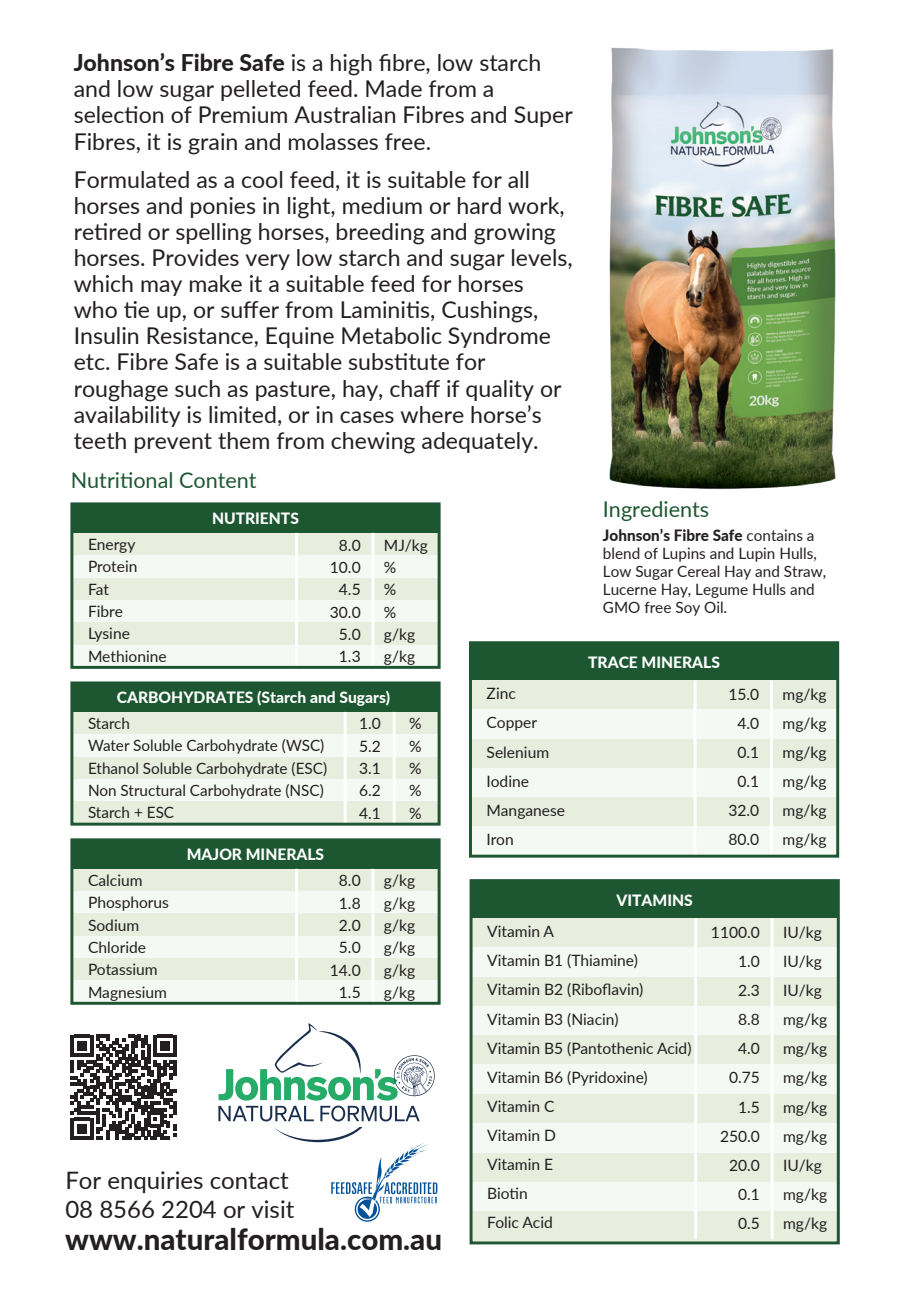
<style>
.page{position:relative;width:910px;height:1293px;background:#fff}
.page>*{position:absolute;margin:0;border:0;box-sizing:border-box;transform-origin:0 0}
.t1{font:800 29.4px "Lato";color:#231f20}
.t2{font:24px/28.8px "Lato";color:#231f20}
.t3{font:23.1px/26.1px "Lato";color:#231f20}
.t4{font:21.6px "Lato";color:#1d5732}
.t5{font:15.6px/29.1px "Lato";color:#231f20}
.t6{font:800 15.6px "Lato";color:#fff}
.s1{font-weight:800}
</style>
<div class="page">
<div style="left:72px;top:683px;width:367px;height:29px;background:#1d5732"></div>
<div style="left:72px;top:712px;width:367px;height:22px;background:#e7eede"></div>
<div style="left:72px;top:734px;width:367px;height:23px;background:#f5f9f3"></div>
<div style="left:72px;top:756px;width:367px;height:23px;background:#e7eede"></div>
<div style="left:72px;top:779px;width:367px;height:22px;background:#f5f9f3"></div>
<div style="left:72px;top:801px;width:367px;height:23px;background:#e7eede"></div>
<hr style="left:344px;top:712px;width:3px;height:112px;background:#fff">
<hr style="left:393px;top:712px;width:3px;height:112px;background:#fff">
<div style="left:70px;top:681px;width:371px;height:144px;border:3px solid #1d5732"></div>
<div style="left:72px;top:504px;width:367px;height:29px;background:#1d5732"></div>
<div style="left:72px;top:533px;width:367px;height:22px;background:#e7eede"></div>
<div style="left:72px;top:555px;width:367px;height:23px;background:#f5f9f3"></div>
<div style="left:72px;top:577px;width:367px;height:23px;background:#e7eede"></div>
<div style="left:72px;top:600px;width:367px;height:22px;background:#f5f9f3"></div>
<div style="left:72px;top:622px;width:367px;height:23px;background:#e7eede"></div>
<div style="left:72px;top:644px;width:367px;height:23px;background:#f5f9f3"></div>
<hr style="left:295px;top:533px;width:3px;height:135px;background:#fff">
<hr style="left:371px;top:533px;width:3px;height:135px;background:#fff">
<div style="left:70px;top:502px;width:371px;height:167px;border:3px solid #1d5732"></div>
<div style="left:72px;top:840px;width:367px;height:29px;background:#1d5732"></div>
<div style="left:72px;top:869px;width:367px;height:22px;background:#e7eede"></div>
<div style="left:72px;top:891px;width:367px;height:23px;background:#f5f9f3"></div>
<div style="left:72px;top:913px;width:367px;height:23px;background:#e7eede"></div>
<div style="left:72px;top:936px;width:367px;height:22px;background:#f5f9f3"></div>
<div style="left:72px;top:958px;width:367px;height:23px;background:#e7eede"></div>
<div style="left:72px;top:980px;width:367px;height:23px;background:#f5f9f3"></div>
<hr style="left:295px;top:869px;width:3px;height:134px;background:#fff">
<hr style="left:371px;top:869px;width:3px;height:134px;background:#fff">
<div style="left:70px;top:838px;width:371px;height:166px;border:3px solid #1d5732"></div>
<div style="left:470px;top:643px;width:368px;height:38px;background:#1d5732"></div>
<div style="left:470px;top:680px;width:368px;height:30px;background:#e7eede"></div>
<div style="left:470px;top:709px;width:368px;height:30px;background:#f5f9f3"></div>
<div style="left:470px;top:739px;width:368px;height:29px;background:#e7eede"></div>
<div style="left:470px;top:768px;width:368px;height:29px;background:#f5f9f3"></div>
<div style="left:470px;top:797px;width:368px;height:30px;background:#e7eede"></div>
<div style="left:470px;top:826px;width:368px;height:30px;background:#f5f9f3"></div>
<hr style="left:694px;top:680px;width:3px;height:176px;background:#fff">
<hr style="left:770px;top:680px;width:3px;height:175px;background:#fff">
<div style="left:469px;top:641px;width:370px;height:216px;border:3px solid #1d5732"></div>
<div style="left:471px;top:880px;width:367px;height:39px;background:#1d5732"></div>
<div style="left:471px;top:918px;width:367px;height:30px;background:#e7eede"></div>
<div style="left:471px;top:947px;width:367px;height:30px;background:#f5f9f3"></div>
<div style="left:471px;top:977px;width:367px;height:29px;background:#e7eede"></div>
<div style="left:471px;top:1006px;width:367px;height:29px;background:#f5f9f3"></div>
<div style="left:471px;top:1035px;width:367px;height:29px;background:#e7eede"></div>
<div style="left:471px;top:1093px;width:367px;height:30px;background:#e7eede"></div>
<div style="left:471px;top:1064px;width:367px;height:29px;background:#f5f9f3"></div>
<div style="left:471px;top:1123px;width:367px;height:30px;background:#f5f9f3"></div>
<div style="left:471px;top:1152px;width:367px;height:30px;background:#e7eede"></div>
<div style="left:471px;top:1181px;width:367px;height:30px;background:#f5f9f3"></div>
<div style="left:471px;top:1211px;width:367px;height:29px;background:#e7eede"></div>
<hr style="left:694px;top:918px;width:3px;height:321px;background:#fff">
<hr style="left:771px;top:918px;width:3px;height:321px;background:#fff">
<div style="left:470px;top:879px;width:370px;height:365px;border:3px solid #1d5732"></div>
<img style="left:609px;top:47px;width:227px;height:442px">
<svg style="left:275px;top:1127px;width:162px;height:94px"></svg>
<svg style="left:218px;top:1023px;width:217px;height:98px"></svg>
<svg style="left:71px;top:1034px;width:105px;height:106px"></svg>
<h3 class="t3" style="left:74px;top:49px;width:501px"><span class="s1">Johnson’s Fibre Safe</span> is a high fibre, low starch and low sugar pelleted feed. Made from a selection of Premium Australian Fibres and Super Fibres, it is grain and molasses free.</h3>
<p class="t3" style="left:74px;top:165px;width:501px">Formulated as a cool feed, it is suitable for all horses and ponies in light, medium or hard work, retired or spelling horses, breeding and growing horses. Provides very low starch and sugar levels, which may make it a suitable feed for horses who tie up, or suffer from Laminitis, Cushings, Insulin Resistance, Equine Metabolic Syndrome etc. Fibre Safe is a suitable substitute for roughage such as pasture, hay, chaff if quality or availability is limited, or in cases where horse’s teeth prevent them from chewing adequately.</p>
<h3 class="t4" style="left:71px;top:465px;width:187px">Nutritional Content</h3>
<p class="t6" style="left:212px;top:506px;width:88px">NUTRIENTS</p>
<p class="t5" style="left:88px;top:532px;width:80px;line-height:22.2px">Energy<br>Protein<br>Fat<br>Fibre<br>Lysine<br>Methionine</p>
<p class="t5" style="left:330px;top:533px;width:32px;line-height:22.2px;text-align:center">8.0<br>10.0<br>4.5<br>30.0<br>5.0<br>1.3</p>
<p class="t5" style="left:384px;top:533px;width:46px;line-height:22.2px">MJ/kg %<br>%<br>% g/kg g/kg</p>
<p class="t6" style="left:117px;top:685px;width:275px">CARBOHYDRATES (Starch and Sugars)</p>
<p class="t5" style="left:88px;top:711px;width:241px;line-height:22.2px">Starch<br>Water Soluble Carbohydrate (WSC)<br>Ethanol Soluble Carbohydrate (ESC)<br>Non Structural Carbohydrate (NSC)<br>Starch + ESC</p>
<p class="t5" style="left:359px;top:712px;width:23px;line-height:22.2px;text-align:justify">1.0<br>5.2<br>3.1<br>6.2<br>4.1</p>
<p class="t5" style="left:409px;top:712px;width:14px;line-height:22.2px;text-align:justify">% % % % %</p>
<p class="t6" style="left:187px;top:842px;width:139px">MAJOR MINERALS</p>
<p class="t5" style="left:88px;top:868px;width:83px;line-height:22.2px">Calcium<br>Phosphorus<br>Sodium<br>Chloride<br>Potassium<br>Magnesium</p>
<p class="t5" style="left:330px;top:869px;width:32px;line-height:22.2px;text-align:center">8.0<br>1.8<br>2.0<br>5.0<br>14.0<br>1.5</p>
<p class="t5" style="left:384px;top:869px;width:33px;line-height:22.2px;text-align:justify">g/kg g/kg g/kg g/kg g/kg g/kg</p>
<h2 class="t2" style="left:65px;top:1165px;width:231px">For enquiries contact<br>08 8566 2204 or visit</h2>
<h1 class="t1" style="left:65px;top:1217px;width:378px">www.naturalformula.com.au</h1>
<h3 class="t4" style="left:603px;top:494px;width:108px">Ingredients</h3>
<p class="t5" style="left:603px;top:526px;width:225px;line-height:18px"><span class="s1">Johnson’s Fibre Safe</span> contains a blend of Lupins and Lupin Hulls,<br>Low Sugar Cereal Hay and Straw,<br>Lucerne Hay, Legume Hulls and<br>GMO free Soy Oil.</p>
<p class="t6" style="left:588px;top:651px;width:133px">TRACE MINERALS</p>
<p class="t5" style="left:487px;top:678px;width:80px">Zinc<br>Copper<br>Selenium<br>Iodine<br>Manganese<br>Iron</p>
<p class="t5" style="left:728px;top:679px;width:32px;text-align:center">15.0<br>4.0<br>0.1<br>0.1<br>32.0<br>80.0</p>
<p class="t5" style="left:782px;top:679px;width:46px;text-align:justify">mg/kg mg/kg mg/kg mg/kg mg/kg mg/kg</p>
<p class="t6" style="left:616px;top:888px;width:78px">VITAMINS</p>
<p class="t5" style="left:487px;top:916px;width:206px">Vitamin A<br>Vitamin B1 (Thiamine)<br>Vitamin B2 (Riboflavin)<br>Vitamin B3 (Niacin)<br>Vitamin B5 (Pantothenic Acid)<br>Vitamin B6 (Pyridoxine)<br>Vitamin C<br>Vitamin D<br>Vitamin E<br>Biotin<br>Folic Acid</p>
<p class="t5" style="left:711px;top:917px;width:50px;text-align:right">1100.0<br>1.0<br>2.3<br>8.8<br>4.0<br>0.75<br>1.5<br>250.0<br>20.0<br>0.1<br>0.5</p>
<p class="t5" style="left:783px;top:917px;width:46px">IU/kg<br>IU/kg<br>IU/kg mg/kg mg/kg mg/kg mg/kg mg/kg<br>IU/kg mg/kg mg/kg</p>
</div>
